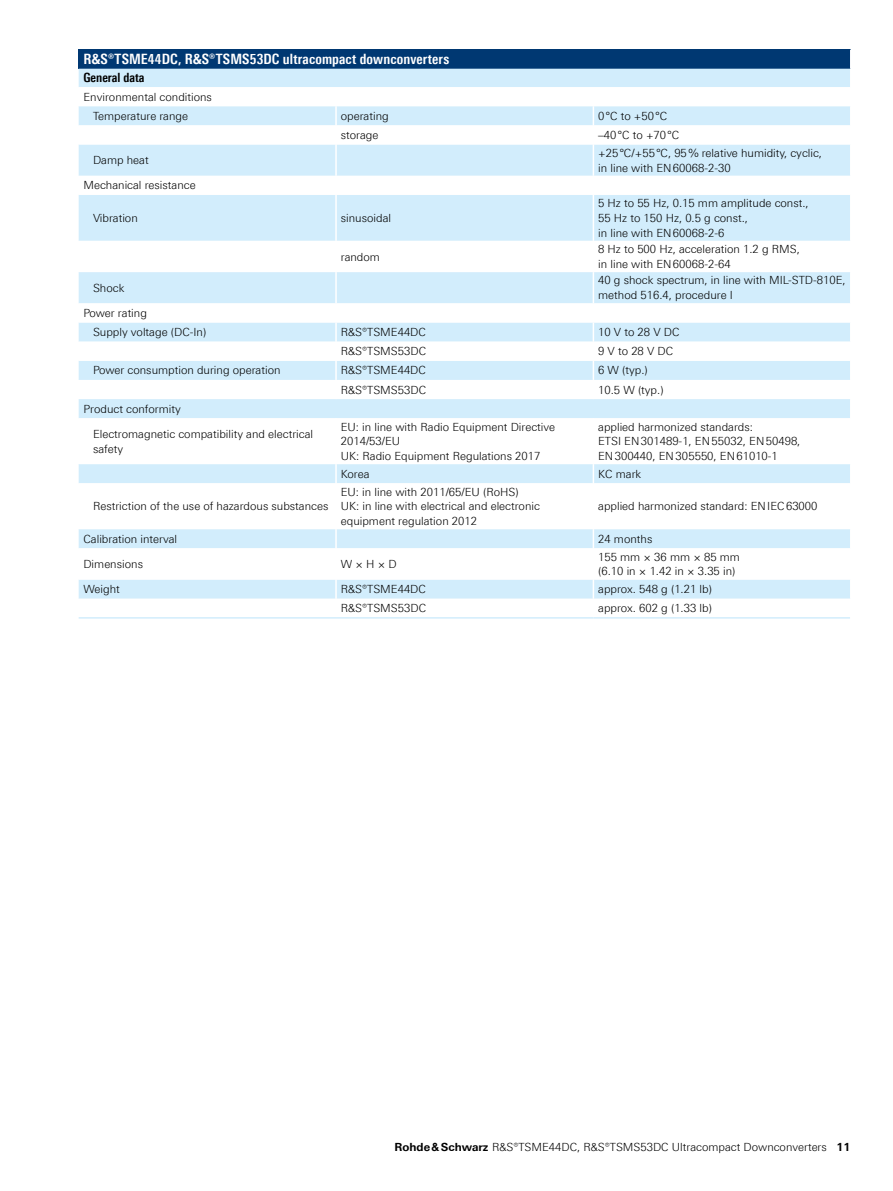
<style>
.page{position:relative;width:893px;height:1191px;background:#fff}
.page>*{position:absolute;margin:0;border:0;box-sizing:border-box;transform-origin:0 0}
.Tabellenueberschrift{font:700 condensed 14.25px "Linotype Universfor RS";letter-spacing:.01em;color:#fff}
.Tabellefett{font:700 condensed 12.75px "Linotype Universfor RS";color:#000}
.Tabelletext{font:300 11.25px/14.7px "Linotype Universfor RS";color:#000}
.Tabelletext_2mm{font:300 11.25px/14.7px "Linotype Universfor RS";color:#000}
.s1{font-weight:700}
</style>
<div class="page">
<div style="left:79px;top:50px;width:772px;height:19px;background:#003872"></div>
<div style="left:79px;top:69px;width:771px;height:18px;background:#d2edfc"></div>
<svg style="left:79px;top:106px;width:771px;height:493px"></svg>
<svg style="left:335px;top:106px;width:2px;height:38px"></svg>
<svg style="left:593px;top:106px;width:1px;height:38px"></svg>
<hr style="left:335px;top:144px;width:2px;height:32px;background:#fff">
<hr style="left:593px;top:144px;width:1px;height:32px;background:#fff">
<hr style="left:335px;top:195px;width:2px;height:46px;background:#fff">
<hr style="left:593px;top:195px;width:1px;height:46px;background:#fff">
<hr style="left:335px;top:241px;width:2px;height:31px;background:#fff">
<hr style="left:593px;top:241px;width:1px;height:31px;background:#fff">
<hr style="left:335px;top:272px;width:2px;height:31px;background:#fff">
<hr style="left:593px;top:272px;width:1px;height:31px;background:#fff">
<hr style="left:335px;top:322px;width:2px;height:20px;background:#fff">
<svg style="left:335px;top:342px;width:2px;height:57px"></svg>
<svg style="left:593px;top:322px;width:1px;height:77px"></svg>
<hr style="left:335px;top:418px;width:2px;height:46px;background:#fff">
<hr style="left:593px;top:418px;width:1px;height:46px;background:#fff">
<svg style="left:335px;top:464px;width:2px;height:19px"></svg>
<svg style="left:593px;top:464px;width:1px;height:19px"></svg>
<hr style="left:335px;top:483px;width:2px;height:46px;background:#fff">
<hr style="left:593px;top:483px;width:1px;height:46px;background:#fff">
<svg style="left:335px;top:529px;width:2px;height:19px"></svg>
<svg style="left:593px;top:529px;width:1px;height:19px"></svg>
<hr style="left:335px;top:548px;width:2px;height:31px;background:#fff">
<hr style="left:593px;top:548px;width:1px;height:31px;background:#fff">
<hr style="left:335px;top:579px;width:2px;height:20px;background:#fff">
<svg style="left:593px;top:579px;width:1px;height:20px"></svg>
<svg style="left:850px;top:50px;width:1px;height:19px"></svg>
<hr style="left:79px;top:617px;width:257px;height:1px;background:#d2edfc">
<hr style="left:336px;top:617px;width:257px;height:1px;background:#d2edfc">
<hr style="left:593px;top:617px;width:257px;height:1px;background:#d2edfc">
<p class="Tabellenueberschrift" style="left:83px;top:51px;width:367px">R&amp;S®TSME44DC, R&amp;S®TSMS53DC ultracompact downconverters</p>
<p class="Tabellefett" style="left:83px;top:70px;width:63px">General data</p>
<p class="Tabelletext" style="left:83px;top:89px;width:130px">Environmental conditions</p>
<p class="Tabelletext_2mm" style="left:93px;top:108px;width:97px">Temperature range</p>
<p class="Tabelletext" style="left:341px;top:108px;width:49px">operating</p>
<p class="Tabelletext" style="left:598px;top:108px;width:70px">0°C to +50°C</p>
<p class="Tabelletext" style="left:341px;top:128px;width:39px">storage</p>
<p class="Tabelletext" style="left:598px;top:128px;width:83px">–40°C to +70°C</p>
<p class="Tabelletext_2mm" style="left:93px;top:153px;width:57px">Damp heat</p>
<p class="Tabelletext" style="left:598px;top:145px;width:225px">+25°C/+55°C, 95% relative humidity, cyclic, in line with EN60068-2-30</p>
<p class="Tabelletext" style="left:83px;top:178px;width:114px">Mechanical resistance</p>
<p class="Tabelletext_2mm" style="left:93px;top:210px;width:46px">Vibration</p>
<p class="Tabelletext" style="left:341px;top:210px;width:52px">sinusoidal</p>
<p class="Tabelletext" style="left:598px;top:196px;width:212px">5 Hz to 55 Hz, 0.15 mm amplitude const.,<br>55 Hz to 150 Hz, 0.5 g const.,<br>in line with EN60068-2-6</p>
<p class="Tabelletext" style="left:341px;top:249px;width:41px">random</p>
<p class="Tabelletext" style="left:598px;top:242px;width:203px">8 Hz to 500 Hz, acceleration 1.2 g RMS, in line with EN60068-2-64</p>
<p class="Tabelletext_2mm" style="left:93px;top:280px;width:33px">Shock</p>
<p class="Tabelletext" style="left:598px;top:273px;width:249px">40 g shock spectrum, in line with MIL-STD-810E, method 516.4, procedure I</p>
<p class="Tabelletext" style="left:83px;top:305px;width:65px">Power rating</p>
<p class="Tabelletext_2mm" style="left:93px;top:325px;width:115px">Supply voltage (DC-In)</p>
<p class="Tabelletext" style="left:341px;top:325px;width:87px">R&amp;S®TSME44DC</p>
<p class="Tabelletext" style="left:598px;top:325px;width:83px">10 V to 28 V DC</p>
<p class="Tabelletext" style="left:341px;top:344px;width:87px">R&amp;S®TSMS53DC</p>
<p class="Tabelletext" style="left:598px;top:344px;width:77px">9 V to 28 V DC</p>
<p class="Tabelletext_2mm" style="left:93px;top:363px;width:189px">Power consumption during operation</p>
<p class="Tabelletext" style="left:341px;top:363px;width:87px">R&amp;S®TSME44DC</p>
<p class="Tabelletext" style="left:598px;top:363px;width:51px">6 W (typ.)</p>
<p class="Tabelletext" style="left:341px;top:382px;width:87px">R&amp;S®TSMS53DC</p>
<p class="Tabelletext" style="left:598px;top:382px;width:67px">10.5 W (typ.)</p>
<p class="Tabelletext" style="left:83px;top:401px;width:99px">Product conformity</p>
<p class="Tabelletext_2mm" style="left:93px;top:426px;width:222px">Electromagnetic compatibility and electrical safety</p>
<p class="Tabelletext" style="left:341px;top:419px;width:216px">EU: in line with Radio Equipment Directive<br>2014/53/EU<br>UK: Radio Equipment Regulations 2017</p>
<p class="Tabelletext" style="left:598px;top:419px;width:204px">applied harmonized standards:<br>ETSI EN301489-1, EN55032, EN50498,<br>EN300440, EN305550, EN61010-1</p>
<p class="Tabelletext" style="left:341px;top:466px;width:30px">Korea</p>
<p class="Tabelletext" style="left:598px;top:466px;width:45px">KC mark</p>
<p class="Tabelletext_2mm" style="left:93px;top:499px;width:237px">Restriction of the use of hazardous substances</p>
<p class="Tabelletext" style="left:341px;top:484px;width:201px">EU: in line with 2011/65/EU (RoHS)<br>UK: in line with electrical and electronic equipment regulation 2012</p>
<p class="Tabelletext" style="left:598px;top:499px;width:221px">applied harmonized standard: ENIEC63000</p>
<p class="Tabelletext" style="left:83px;top:531px;width:95px">Calibration interval</p>
<p class="Tabelletext" style="left:598px;top:531px;width:56px">24 months</p>
<p class="Tabelletext" style="left:83px;top:556px;width:61px">Dimensions</p>
<p class="Tabelletext" style="left:341px;top:556px;width:57px">W × H × D</p>
<p class="Tabelletext" style="left:598px;top:549px;width:143px">155 mm × 36 mm × 85 mm (6.10 in × 1.42 in × 3.35 in)</p>
<p class="Tabelletext" style="left:83px;top:582px;width:38px">Weight</p>
<p class="Tabelletext" style="left:341px;top:582px;width:87px">R&amp;S®TSME44DC</p>
<p class="Tabelletext" style="left:598px;top:582px;width:115px">approx. 548 g (1.21 lb)</p>
<p class="Tabelletext" style="left:341px;top:601px;width:87px">R&amp;S®TSMS53DC</p>
<p class="Tabelletext" style="left:598px;top:601px;width:115px">approx. 602 g (1.33 lb)</p>
<p class="Tabelletext" style="left:395px;top:1139px;width:457px"><span class="s1">Rohde&amp;Schwarz</span> R&amp;S®TSME44DC, R&amp;S®TSMS53DC Ultracompact Downconverters <span class="s1">11</span></p>
</div>
